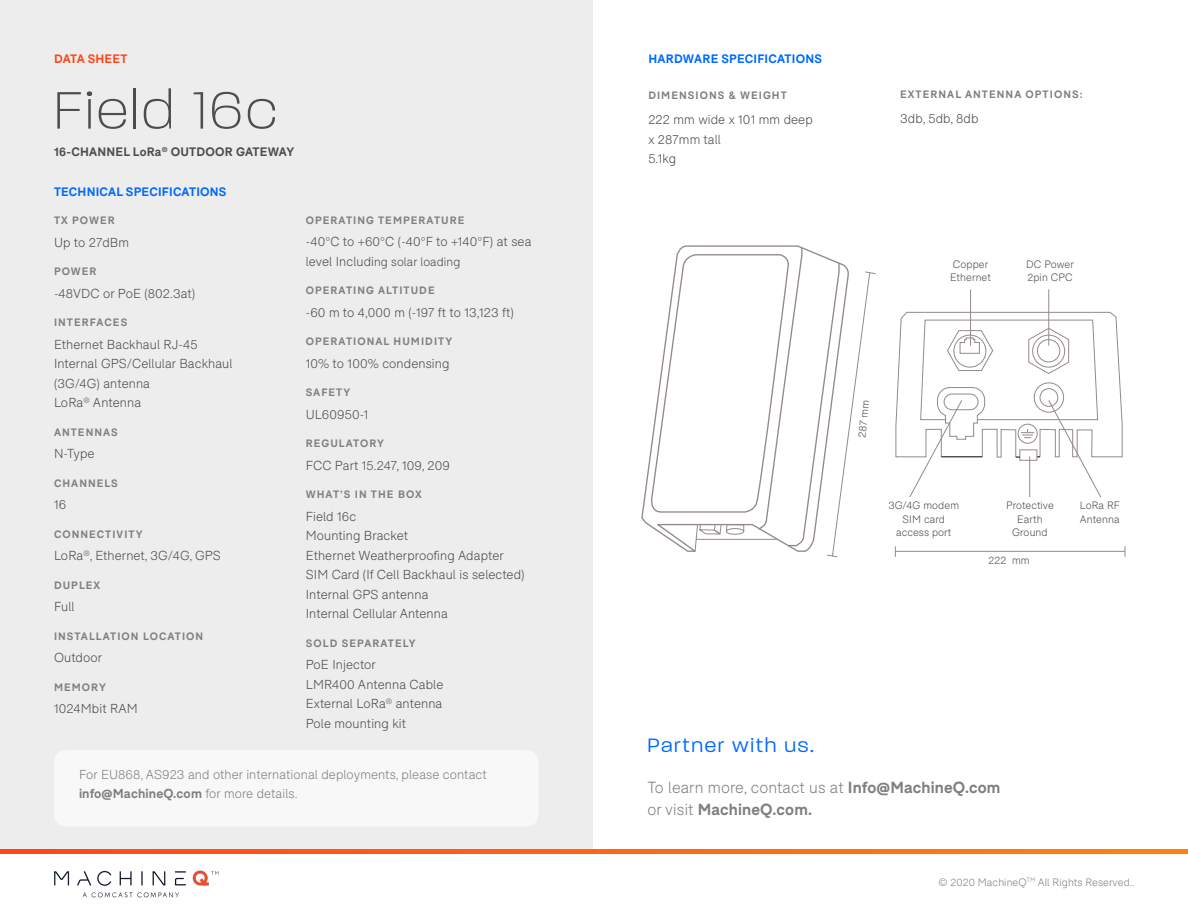
<style>
.page{position:relative;width:1188px;height:918px;background:#fff}
.page>*{position:absolute;margin:0;border:0;box-sizing:border-box;transform-origin:0 0}
.Value_Prop{font:200 57px "Paralucent";letter-spacing:.06em;color:#4d4d4d}
.CTA_1{font:300 21px "Paralucent";letter-spacing:.08em;color:#0069ff}
.Legal{font:300 15.75px/22.5px "F37 Bolton";letter-spacing:.01em;color:#808080}
.Paragraph_Style_6{font:300 12.75px/19.5px "F37 Bolton";letter-spacing:.01em;color:#4d4d4d}
.t1{font:300 12.75px/19.5px "F37 Bolton";letter-spacing:.01em;color:#808080}
.Sub-Head_Specs{font:300 12.75px "F37 Bolton";letter-spacing:.01em;color:#4d4d4d}
.Value_Prop-2{font:700 12px "F37 Bolton";letter-spacing:.02em;color:#0069ff}
.Value_Prop-3{font:700 12px "F37 Bolton";letter-spacing:.02em;color:#4d4d4d}
.Paragraph_Style_6-2{font:300 12px "F37 Bolton";letter-spacing:.01em;color:#4d4d4d}
.Value_Prop-4{font:700 12px "F37 Bolton";letter-spacing:.02em;color:#ff471c}
.Sub-Head_Specs-2{font:700 10.5px "F37 Bolton";letter-spacing:.1em;color:#808080}
.Paragraph_Style_6-3{font:300 10.5px/13.5px "F37 Bolton";letter-spacing:.01em;color:#4d4d4d}
.t2{font:300 10.5px "F37 Bolton";letter-spacing:.01em;color:#808080}
.s1{font-size:12.75px}
.s2{font-weight:700}
</style>
<div class="page">
<img style="left:54px;top:870px;width:165px;height:28px">
<div style="left:1px;top:1px;width:592px;height:848px;background:#ededed"></div>
<svg style="left:0;top:849px;width:1188px;height:4px;background:#ff6415"></svg>
<div style="left:54px;top:750px;width:484px;height:76px;background:#f8f8f8;border-radius:12px"></div>
<hr style="left:895px;top:551px;width:230px;height:1px;background:#948a8a">
<svg style="left:648px;top:246px;width:228px;height:311px"></svg>
<hr style="left:1048px;top:289px;width:1px;height:57px;background:#948a8a">
<hr style="left:970px;top:289px;width:1px;height:57px;background:#948a8a">
<svg style="left:895px;top:312px;width:228px;height:186px"></svg>
<p class="Value_Prop-4" style="left:54px;top:51px;width:75px">DATA SHEET</p>
<p class="Value_Prop" style="left:54px;top:78px;width:224px">Field 16c</p>
<p class="Value_Prop-3" style="left:54px;top:144px;width:242px">16-CHANNEL LoRa<sup>®</sup> OUTDOOR GATEWAY</p>
<p class="Value_Prop-2" style="left:54px;top:184px;width:174px">TECHNICAL SPECIFICATIONS</p>
<p class="Sub-Head_Specs-2" style="left:54px;top:214px;width:62px">TX POWER</p>
<p class="Sub-Head_Specs" style="left:54px;top:235px;width:77px">Up to 27dBm</p>
<p class="Sub-Head_Specs-2" style="left:54px;top:265px;width:44px">POWER</p>
<p class="Paragraph_Style_6" style="left:54px;top:284px;width:143px">-48VDC or PoE (802.3at)</p>
<p class="Sub-Head_Specs-2" style="left:54px;top:316px;width:75px">INTERFACES</p>
<p class="Paragraph_Style_6" style="left:54px;top:335px;width:145px">Ethernet Backhaul RJ-45</p>
<p class="Paragraph_Style_6" style="left:54px;top:354px;width:180px">Internal GPS/Cellular Backhaul</p>
<p class="Paragraph_Style_6" style="left:54px;top:374px;width:98px">(3G/4G) antenna</p>
<p class="Paragraph_Style_6" style="left:54px;top:393px;width:89px">LoRa<sup>®</sup> Antenna</p>
<p class="Sub-Head_Specs-2" style="left:54px;top:426px;width:65px">ANTENNAS</p>
<p class="Paragraph_Style_6" style="left:54px;top:444px;width:42px">N-Type</p>
<p class="Sub-Head_Specs-2" style="left:54px;top:477px;width:65px">CHANNELS</p>
<p class="Paragraph_Style_6" style="left:54px;top:495px;width:14px">16</p>
<p class="Sub-Head_Specs-2" style="left:54px;top:528px;width:90px">CONNECTIVITY</p>
<p class="Paragraph_Style_6" style="left:54px;top:546px;width:168px">LoRa<sup>®</sup>, Ethernet, 3G/4G, GPS</p>
<p class="Sub-Head_Specs-2" style="left:54px;top:579px;width:48px">DUPLEX</p>
<p class="Paragraph_Style_6" style="left:54px;top:597px;width:22px">Full</p>
<p class="Sub-Head_Specs-2" style="left:54px;top:630px;width:151px">INSTALLATION LOCATION</p>
<p class="Paragraph_Style_6" style="left:54px;top:648px;width:50px">Outdoor</p>
<p class="Sub-Head_Specs-2" style="left:54px;top:681px;width:53px">MEMORY</p>
<p class="Paragraph_Style_6" style="left:54px;top:699px;width:85px">1024Mbit RAM</p>
<p class="Sub-Head_Specs-2" style="left:306px;top:214px;width:160px">OPERATING TEMPERATURE</p>
<p class="Paragraph_Style_6" style="left:306px;top:232px;width:227px">-40°C to +60°C (-40°F to +140°F) at sea</p>
<p class="Paragraph_Style_6-2" style="left:306px;top:255px;width:156px"><span class="s1">level Includi</span>ng solar loading</p>
<p class="Sub-Head_Specs-2" style="left:306px;top:284px;width:130px">OPERATING ALTITUDE</p>
<p class="Paragraph_Style_6" style="left:306px;top:303px;width:209px">-60 m to 4,000 m (-197 ft to 13,123 ft)</p>
<p class="Sub-Head_Specs-2" style="left:306px;top:335px;width:148px">OPERATIONAL HUMIDITY</p>
<p class="Paragraph_Style_6" style="left:306px;top:354px;width:145px">10% to 100% condensing</p>
<p class="Sub-Head_Specs-2" style="left:306px;top:386px;width:46px">SAFETY</p>
<p class="Paragraph_Style_6" style="left:306px;top:405px;width:64px">UL60950-1</p>
<p class="Sub-Head_Specs-2" style="left:306px;top:437px;width:80px">REGULATORY</p>
<p class="Paragraph_Style_6" style="left:306px;top:456px;width:146px">FCC Part 15.247, 109, 209</p>
<p class="Sub-Head_Specs-2" style="left:306px;top:488px;width:117px">WHAT’S IN THE BOX</p>
<p class="Paragraph_Style_6" style="left:306px;top:507px;width:52px">Field 16c</p>
<p class="Paragraph_Style_6" style="left:306px;top:526px;width:104px">Mounting Bracket</p>
<p class="Paragraph_Style_6" style="left:306px;top:546px;width:199px">Ethernet Weatherproofing Adapter</p>
<p class="Paragraph_Style_6" style="left:306px;top:565px;width:220px">SIM Card (If Cell Backhaul is selected)</p>
<p class="Paragraph_Style_6" style="left:306px;top:585px;width:124px">Internal GPS antenna</p>
<p class="Paragraph_Style_6" style="left:306px;top:604px;width:143px">Internal Cellular Antenna</p>
<p class="Sub-Head_Specs-2" style="left:306px;top:637px;width:111px">SOLD SEPARATELY</p>
<p class="Sub-Head_Specs" style="left:306px;top:658px;width:72px">PoE Injector</p>
<p class="Sub-Head_Specs" style="left:306px;top:677px;width:139px">LMR400 Antenna Cable</p>
<p class="Sub-Head_Specs" style="left:306px;top:697px;width:138px">External LoRa<sup>®</sup> antenna</p>
<p class="Sub-Head_Specs" style="left:306px;top:716px;width:102px">Pole mounting kit</p>
<p class="t1" style="left:79px;top:764px;width:409px">For EU868, AS923 and other international deployments, please contact <span class="s2">info@MachineQ.com</span> for more details.</p>
<p class="Value_Prop-2" style="left:648px;top:51px;width:175px">HARDWARE SPECIFICATIONS</p>
<p class="Sub-Head_Specs-2" style="left:648px;top:89px;width:140px">DIMENSIONS &amp; WEIGHT</p>
<p class="Paragraph_Style_6" style="left:648px;top:110px;width:166px">222 mm wide x 101 mm deep x 287mm tall<br>5.1kg</p>
<p class="Sub-Head_Specs-2" style="left:900px;top:87px;width:184px">EXTERNAL ANTENNA OPTIONS:</p>
<p class="Paragraph_Style_6" style="left:900px;top:109px;width:80px">3db, 5db, 8db</p>
<p class="Paragraph_Style_6-3" style="left:950px;top:257px;width:42px">Copper<br>Ethernet</p>
<p class="Paragraph_Style_6-3" style="left:1026px;top:257px;width:49px">DC Power<br>2pin CPC</p>
<p class="Paragraph_Style_6-3" style="left:855px;top:437px;width:39px;rotate:-84deg">287 mm</p>
<p class="Paragraph_Style_6-3" style="left:888px;top:499px;width:72px;text-align:center">3G/4G modem<br>SIM card access port</p>
<p class="Paragraph_Style_6-3" style="left:1080px;top:499px;width:41px">LoRa RF<br>Antenna</p>
<p class="Paragraph_Style_6-3" style="left:1006px;top:499px;width:49px;text-align:center">Protective<br>Earth<br>Ground</p>
<p class="Paragraph_Style_6-3" style="left:989px;top:554px;width:43px">222 mm</p>
<p class="CTA_1" style="left:647px;top:733px;width:168px">Partner with us.</p>
<p class="Legal" style="left:647px;top:776px;width:355px">To learn more, contact us at <span class="s2">Info@MachineQ.com </span>or visit <span class="s2">MachineQ.com.</span></p>
<p class="t2" style="left:939px;top:876px;width:198px">© 2020 MachineQ<sup>TM</sup> All Rights Reserved..</p>
</div>
